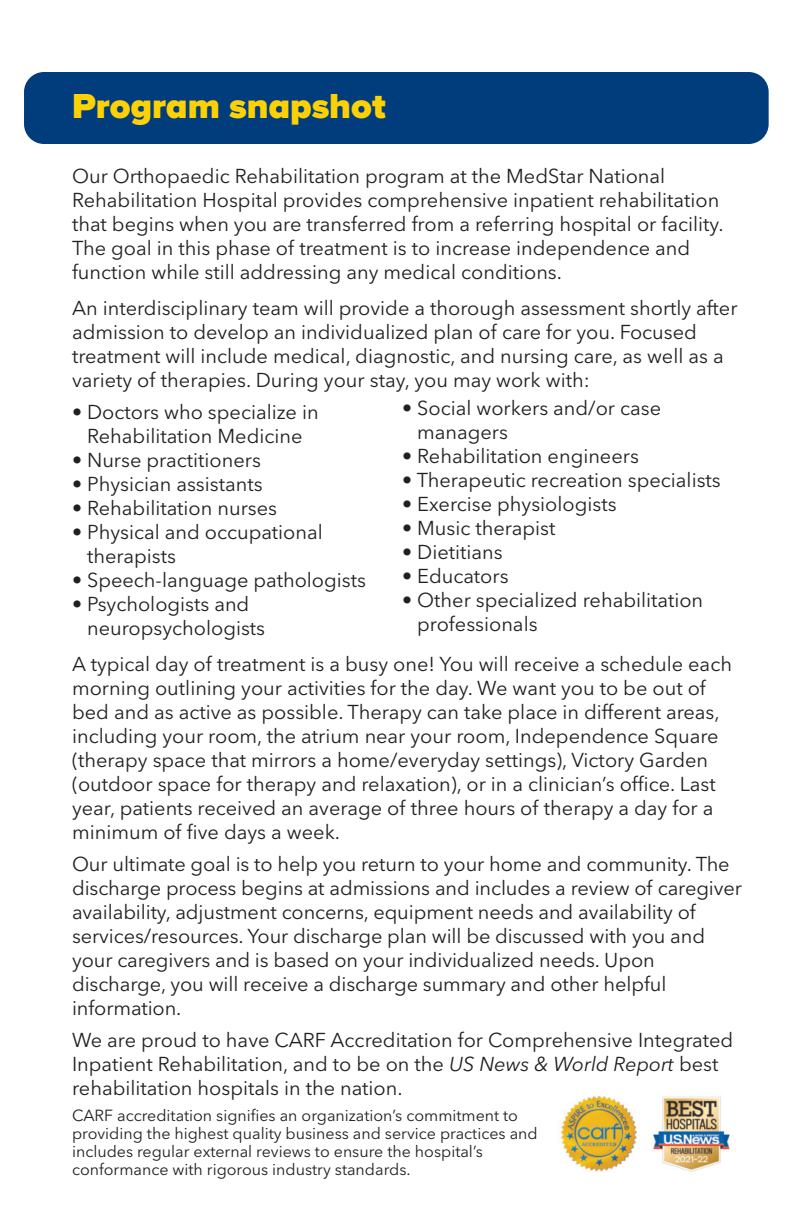
<style>
.page{position:relative;width:791px;height:1224px;background:#fff}
.page>*{position:absolute;margin:0;border:0;box-sizing:border-box;transform-origin:0 0}
.t1{font:900 36px "Proxima Nova A";color:#fed105}
.t2{font:20px/24px "Avenir Next LT Pro";color:#231f20}
.t3{font:16px/18px "Avenir Next LT Pro";color:#231f20}
.s1{font-style:italic}
</style>
<div class="page">
<div style="left:24px;top:72px;width:744px;height:72px;background:#013d7d;border-radius:20px"></div>
<img style="left:560px;top:1095px;width:77px;height:77px">
<img style="left:653px;top:1096px;width:77px;height:76px">
<h1 class="t1" style="left:72px;top:93px;width:315px">Program snapshot</h1>
<p class="t2" style="left:72px;top:166px;width:653px">Our Orthopaedic Rehabilitation program at the MedStar National Rehabilitation Hospital provides comprehensive inpatient rehabilitation that begins when you are transferred from a referring hospital or facility.<br>The goal in this phase of treatment is to increase independence and function while still addressing any medical conditions.</p>
<p class="t2" style="left:72px;top:298px;width:666px">An interdisciplinary team will provide a thorough assessment shortly after admission to develop an individualized plan of care for you. Focused treatment will include medical, diagnostic, and nursing care, as well as a variety of therapies. During your stay, you may work with:</p>
<p class="t2" style="left:72px;top:402px;width:248px;text-align:center">• Doctors who specialize in<br>Rehabilitation Medicine</p>
<p class="t2" style="left:72px;top:450px;width:190px">• Nurse practitioners</p>
<p class="t2" style="left:72px;top:474px;width:192px">• Physician assistants</p>
<p class="t2" style="left:72px;top:498px;width:206px">• Rehabilitation nurses</p>
<p class="t2" style="left:87px;top:522px;width:237px;text-indent:-15px">• Physical and occupational therapists</p>
<p class="t2" style="left:72px;top:570px;width:295px">• Speech-language pathologists</p>
<p class="t2" style="left:87px;top:594px;width:179px;text-indent:-15px">• Psychologists and neuropsychologists</p>
<p class="t2" style="left:72px;top:654px;width:661px">A typical day of treatment is a busy one! You will receive a schedule each morning outlining your activities for the day. We want you to be out of bed and as active as possible. Therapy can take place in different areas, including your room, the atrium near your room, Independence Square (therapy space that mirrors a home/everyday settings), Victory Garden (outdoor space for therapy and relaxation), or in a clinician’s office. Last year, patients received an average of three hours of therapy a day for a minimum of five days a week.</p>
<p class="t2" style="left:72px;top:854px;width:671px">Our ultimate goal is to help you return to your home and community. The discharge process begins at admissions and includes a review of caregiver availability, adjustment concerns, equipment needs and availability of services/resources. Your discharge plan will be discussed with you and your caregivers and is based on your individualized needs. Upon discharge, you will receive a discharge summary and other helpful information.</p>
<p class="t2" style="left:72px;top:1030px;width:662px">We are proud to have CARF Accreditation for Comprehensive Integrated<br>Inpatient Rehabilitation, and to be on the <span class="s1">US News &amp; World Report</span> best rehabilitation hospitals in the nation.</p>
<p class="t3" style="left:72px;top:1108px;width:467px">CARF accreditation signifies an organization’s commitment to providing the highest quality business and service practices and includes regular external reviews to ensure the hospital’s conformance with rigorous industry standards.</p>
<p class="t2" style="left:417px;top:398px;width:245px;text-indent:-15px">• Social workers and/or case managers</p>
<p class="t2" style="left:402px;top:446px;width:238px">• Rehabilitation engineers</p>
<p class="t2" style="left:402px;top:470px;width:320px">• Therapeutic recreation specialists</p>
<p class="t2" style="left:402px;top:494px;width:216px">• Exercise physiologists</p>
<p class="t2" style="left:402px;top:518px;width:155px">• Music therapist</p>
<p class="t2" style="left:402px;top:542px;width:102px">• Dietitians</p>
<p class="t2" style="left:402px;top:566px;width:108px">• Educators</p>
<p class="t2" style="left:417px;top:590px;width:287px;text-indent:-15px">• Other specialized rehabilitation professionals</p>
</div>
